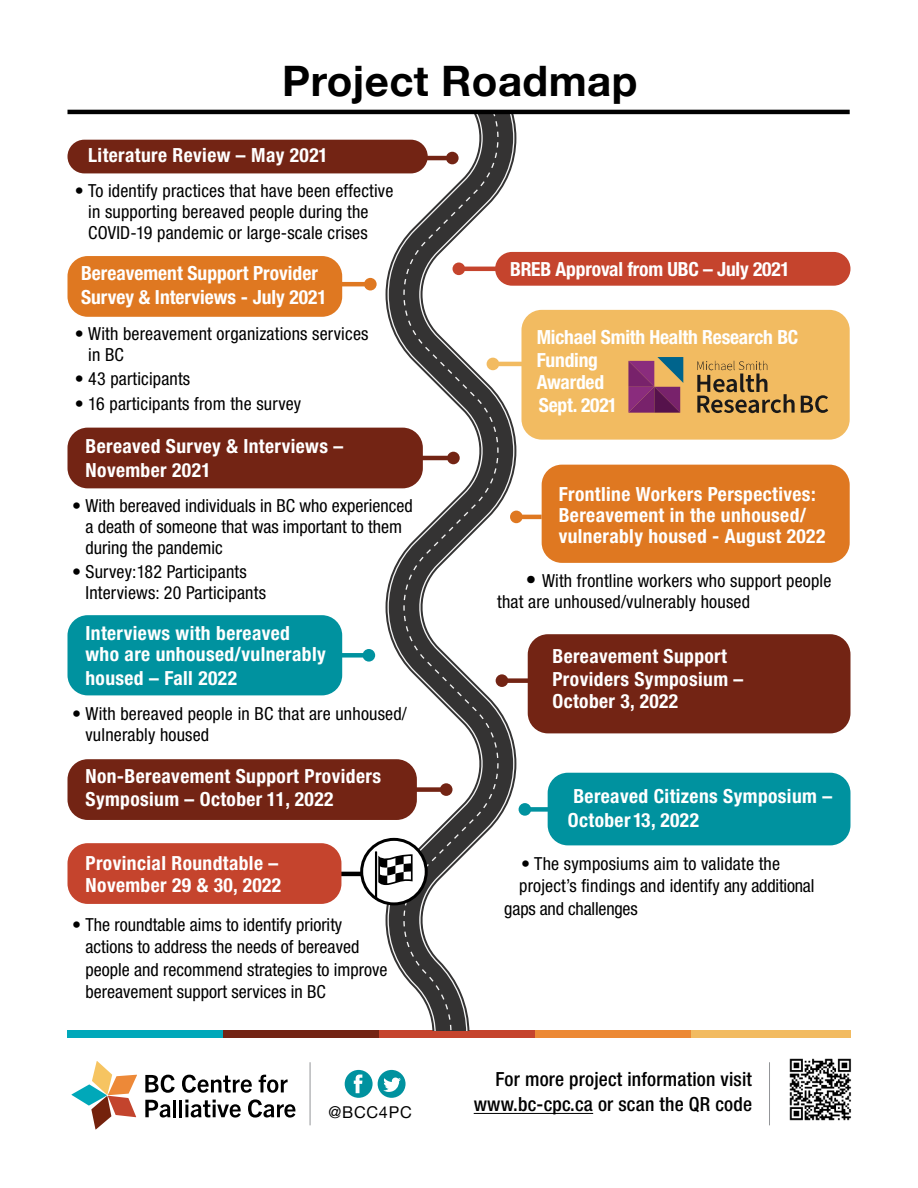
<style>
.page{position:relative;width:918px;height:1188px;background:#fff}
.page>*{position:absolute;margin:0;border:0;box-sizing:border-box;transform-origin:0 0}
.t1{font:700 42px "Helvetica Neue";letter-spacing:.01em;color:#000}
.t2{font:700 condensed 19.5px/22.5px "Helvetica Neue LT Std";letter-spacing:.02em;color:#fff}
.t3{font:700 condensed 19.5px/22.5px "Helvetica Neue LT Std";letter-spacing:-.01em;color:#fff}
.t4{font:500 condensed 19.5px/25.5px "Helvetica Neue LT Std";letter-spacing:.01em;color:#000;text-align:right}
.t5{font:700 condensed 19.5px/24px "Helvetica Neue LT Std";color:#fff}
.t6{font:condensed 18px/21px "Helvetica Neue LT Std";letter-spacing:.01em;color:#000}
.t7{font:condensed 18px "Helvetica Neue LT Std";letter-spacing:-.01em;color:#000}
.t8{font:16.2px "Helvetica Neue";letter-spacing:.045em;color:#000}
.s1{font-weight:700;font-size:21px}
</style>
<div class="page">
<hr style="left:333px;top:872px;width:37px;height:4px;background:#000">
<div style="left:68px;top:256px;width:274px;height:61px;background:#df7821;border-radius:20px"></div>
<div style="left:68px;top:428px;width:355px;height:60px;background:#732414;border-radius:20px"></div>
<div style="left:68px;top:615px;width:274px;height:80px;background:#00929f;border-radius:20px"></div>
<div style="left:68px;top:759px;width:349px;height:61px;background:#732414;border-radius:20px"></div>
<div style="left:68px;top:843px;width:273px;height:61px;background:#c5442d;border-radius:20px"></div>
<div style="left:67px;top:140px;width:361px;height:33px;background:#732414;border-radius:17px"></div>
<div style="left:495px;top:252px;width:355px;height:34px;background:#c5442d;border-radius:17px"></div>
<div style="left:521px;top:310px;width:329px;height:130px;background:#f2bb61;border-radius:20px"></div>
<div style="left:542px;top:465px;width:308px;height:98px;background:#df7821;border-radius:20px"></div>
<div style="left:528px;top:634px;width:322px;height:99px;background:#732414;border-radius:20px"></div>
<div style="left:548px;top:773px;width:302px;height:72px;background:#00929f;border-radius:20px"></div>
<svg style="left:71px;top:1061px;width:66px;height:68px"></svg>
<svg style="left:145px;top:1075px;width:30px;height:18px"></svg>
<svg style="left:182px;top:1075px;width:70px;height:18px"></svg>
<svg style="left:259px;top:1075px;width:29px;height:18px"></svg>
<svg style="left:145px;top:1100px;width:25px;height:18px"></svg>
<hr style="left:173px;top:1100px;width:3px;height:17px;background:#000">
<hr style="left:179px;top:1100px;width:3px;height:17px;background:#000">
<svg style="left:185px;top:1100px;width:56px;height:18px"></svg>
<svg style="left:248px;top:1099px;width:47px;height:19px"></svg>
<svg style="left:345px;top:1070px;width:61px;height:28px"></svg>
<hr style="left:310px;top:1062px;width:1px;height:63px;background:#939598">
<hr style="left:769px;top:1062px;width:1px;height:63px;background:#939598">
<hr style="left:493px;top:362px;width:35px;height:4px;background:#f2bb61">
<hr style="left:516px;top:515px;width:26px;height:4px;background:#df7821">
<div style="left:510px;top:511px;width:13px;height:12px;background:#df7821;border-radius:50%"></div>
<div style="left:502px;top:678px;width:46px;height:5px;background:#732414"></div>
<div style="left:525px;top:807px;width:24px;height:5px;background:#00929f"></div>
<div style="left:519px;top:803px;width:12px;height:13px;background:#00929f;border-radius:50%"></div>
<hr style="left:337px;top:282px;width:33px;height:4px;background:#df7821">
<div style="left:364px;top:278px;width:13px;height:12px;background:#df7821;border-radius:50%"></div>
<div style="left:334px;top:653px;width:35px;height:5px;background:#00929f"></div>
<div style="left:363px;top:649px;width:12px;height:13px;background:#00929f;border-radius:50%"></div>
<hr style="left:474px;top:1113px;width:119px;height:1px;background:#000">
<svg style="left:628px;top:357px;width:55px;height:56px"></svg>
<svg style="left:697px;top:361px;width:98px;height:52px"></svg>
<svg style="left:801px;top:395px;width:27px;height:18px"></svg>
<div style="left:691px;top:1030px;width:159px;height:8px;background:#f2bb61"></div>
<div style="left:535px;top:1030px;width:156px;height:8px;background:#ec8935"></div>
<div style="left:379px;top:1030px;width:156px;height:8px;background:#c5442d"></div>
<div style="left:223px;top:1030px;width:156px;height:8px;background:#732414"></div>
<div style="left:68px;top:1030px;width:155px;height:8px;background:#00a8ba"></div>
<img style="left:789px;top:1058px;width:62px;height:63px">
<svg style="left:389px;top:114px;width:124px;height:861px"></svg>
<svg style="left:403px;top:114px;width:96px;height:916px"></svg>
<div style="left:362px;top:839px;width:64px;height:65px;background:#fff;border-radius:50%"></div>
<div style="left:360px;top:838px;width:68px;height:67px;border:3px solid #000;border-radius:50%"></div>
<hr style="left:375px;top:851px;width:2px;height:48px;background:#000">
<svg style="left:378px;top:854px;width:35px;height:31px"></svg>
<hr style="left:68px;top:110px;width:782px;height:4px;background:#000">
<h1 class="t1" style="left:282px;top:48px;width:357px">Project Roadmap</h1>
<p class="t2" style="left:88px;top:144px;width:241px">Literature Review – May 2021</p>
<p class="t6" style="left:88px;top:180px;width:307px;text-indent:-14px">• To identify practices that have been effective in supporting bereaved people during the<br>COVID-19 pandemic or large-scale crises</p>
<p class="t5" style="left:81px;top:261px;width:247px">Bereavement Support Provider<br>Survey &amp; Interviews - July 2021</p>
<p class="t6" style="left:88px;top:323px;width:282px;text-indent:-14px">• With bereavement organizations services in BC</p>
<p class="t6" style="left:75px;top:368px;width:117px">• 43 participants</p>
<p class="t6" style="left:75px;top:393px;width:228px">• 16 participants from the survey</p>
<p class="t2" style="left:86px;top:434px;width:259px;line-height:24px">Bereaved Survey &amp; Interviews –<br>November 2021</p>
<p class="t6" style="left:86px;top:495px;width:329px;text-indent:-14px">• With bereaved individuals in BC who experienced a death of someone that was important to them during the pandemic</p>
<p class="t6" style="left:86px;top:561px;width:182px;text-indent:-14px">• Survey:182 Participants<br>Interviews: 20 Participants</p>
<p class="t2" style="left:86px;top:622px;width:242px;line-height:21px">Interviews with bereaved who are unhoused/vulnerably</p>
<p class="t2" style="left:86px;top:667px;width:153px">housed – Fall 2022</p>
<p class="t6" style="left:86px;top:703px;width:323px;text-indent:-14px">• With bereaved people in BC that are unhoused/ vulnerably housed</p>
<p class="t2" style="left:85px;top:765px;width:297px">Non-Bereavement Support Providers<br>Symposium – October 11, 2022</p>
<p class="t2" style="left:85px;top:851px;width:197px">Provincial Roundtable –<br>November 29 &amp; 30, 2022</p>
<p class="t6" style="left:86px;top:913px;width:303px;line-height:22.5px;text-indent:-14px">• The roundtable aims to identify priority actions to address the needs of bereaved people and recommend strategies to improve bereavement support services in BC</p>
<p class="t8" style="left:328px;top:1101px;width:85px">@BCC4PC</p>
<p class="t3" style="left:510px;top:257px;width:281px">BREB Approval from UBC – July 2021</p>
<p class="t3" style="left:537px;top:326px;width:263px">Michael Smith Health Research BC<br>Funding<br>Awarded<br>Sept. 2021</p>
<p class="t2" style="left:559px;top:483px;width:268px;line-height:21px">Frontline Workers Perspectives:<br>Bereavement in the unhoused/ vulnerably housed - August 2022</p>
<p class="t6" style="left:497px;top:570px;width:336px;text-indent:28px"><span class="s1">•</span> With frontline workers who support people that are unhoused/vulnerably housed</p>
<p class="t2" style="left:552px;top:645px;width:192px">Bereavement Support<br>Providers Symposium –<br>October 3, 2022</p>
<p class="t2" style="left:568px;top:784px;width:266px;line-height:24px">Bereaved Citizens Symposium –<br>October 13, 2022</p>
<p class="t6" style="left:521px;top:853px;width:260px">• The symposiums aim to validate the</p>
<p class="t6" style="left:519px;top:875px;width:297px">project’s findings and identify any additional</p>
<p class="t7" style="left:504px;top:898px;width:135px">gaps and challenges</p>
<p class="t4" style="left:474px;top:1066px;width:280px">For more project information visit www.bc-cpc.ca or scan the QR code</p>
</div>
